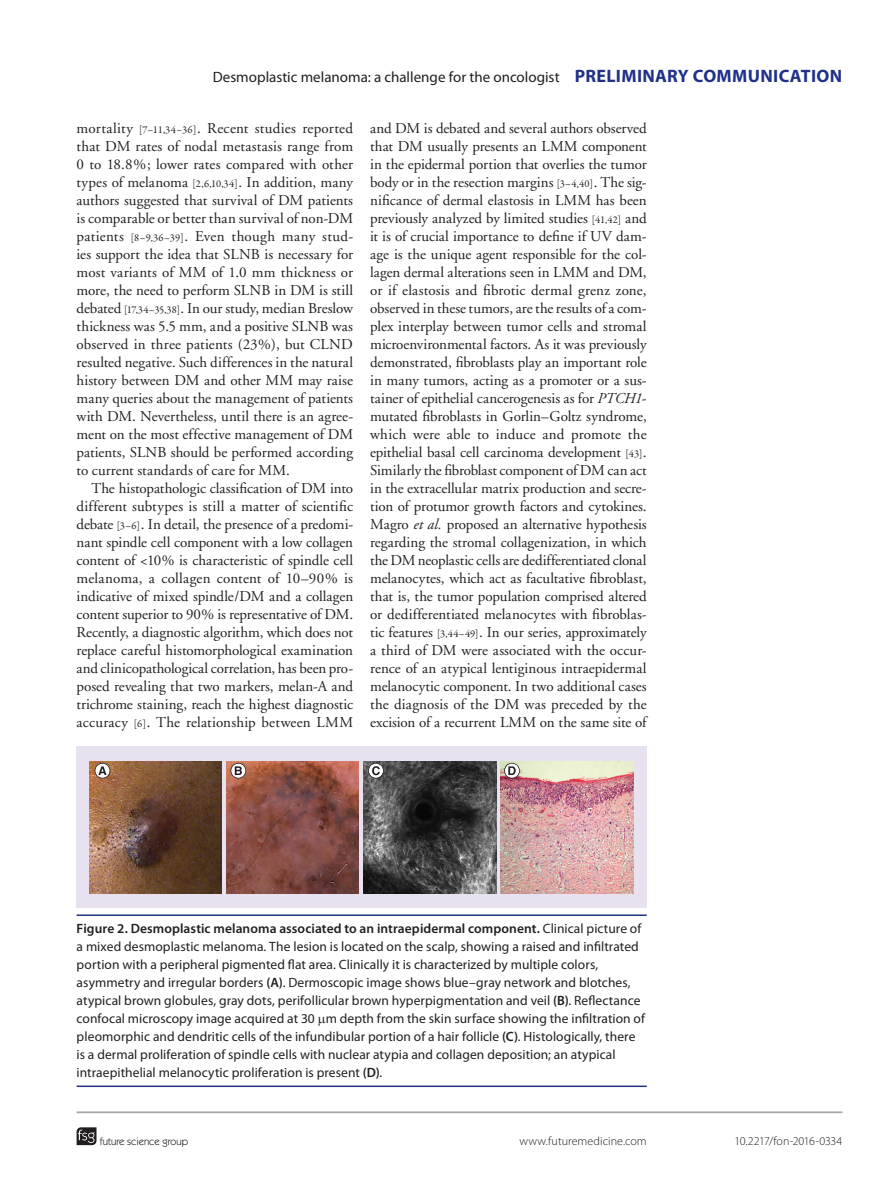
<style>
.page{position:relative;width:885px;height:1191px;background:#fff}
.page>*{position:absolute;margin:0;border:0;box-sizing:border-box;transform-origin:0 0}
.t1{font:15px/18px "Adobe Garamond";letter-spacing:.005em;color:#231f20;text-align:justify}
.t2{font:15px "Myriad Pro";color:#231f20}
.t3{font:13.5px/18px "Myriad Pro";letter-spacing:.005em;color:#231f20}
.t4{font:300 12px "Myriad Pro";letter-spacing:.005em;color:#231f20}
.t5{font:300 12px "Myriad Pro";letter-spacing:-.02em;color:#231f20}
.t6{font:10.5px "Itc Kabel";color:#231f20}
.s1{font-weight:700;font-size:18px;color:#203188}
.s2{font-family:"Garamond Premr Pro";font-size:10.5px}
.s3{font-style:italic}
.s4{font-weight:600}
</style>
<div class="page">
<svg style="left:77px;top:1127px;width:19px;height:18px"></svg>
<hr style="left:77px;top:1111px;width:765px;height:2px;background:#a8a9ad">
<hr style="left:77px;top:914px;width:569px;height:2px;background:#203188">
<hr style="left:77px;top:1085px;width:569px;height:2px;background:#203188">
<div style="left:77px;top:746px;width:569px;height:162px;background:#e8e2f0"></div>
<img style="left:500px;top:762px;width:134px;height:131px">
<img style="left:363px;top:762px;width:133px;height:131px">
<img style="left:226px;top:762px;width:133px;height:131px">
<img style="left:89px;top:762px;width:132px;height:131px">
<svg style="left:95px;top:763px;width:15px;height:15px"></svg>
<svg style="left:230px;top:763px;width:16px;height:15px"></svg>
<svg style="left:368px;top:763px;width:16px;height:15px"></svg>
<svg style="left:504px;top:763px;width:15px;height:15px"></svg>
<p class="t2" style="left:213px;top:67px;width:631px">Desmoplastic melanoma: a challenge for the oncologist <span class="s1">PRELIMINARY COMMUNICATION</span></p>
<p class="t1" style="left:77px;top:119px;width:278px">mortality <span class="s2">[7–11,34–36]</span>. Recent studies reported that DM rates of nodal metastasis range from 0 to 18.8%; lower rates compared with other types of melanoma <span class="s2">[2,6,10,34]</span>. In addition, many authors suggested that survival of DM patients is comparable or better than survival of non-DM patients <span class="s2">[8–9,36–39]</span>. Even though many stud&shy;ies support the idea that SLNB is necessary for most variants of MM of 1.0 mm thickness or more, the need to perform SLNB in DM is still debated <span class="s2">[17,34–35,38]</span>. In our study, median Breslow thickness was 5.5 mm, and a positive SLNB was observed in three patients (23%), but CLND resulted negative. Such differences in the natural history between DM and other MM may raise many queries about the management of patients with DM. Nevertheless, until there is an agree&shy;ment on the most effective management of DM patients, SLNB should be performed according to current standards of care for MM.</p>
<p class="t1" style="left:77px;top:479px;width:278px;text-indent:15px">The histopathologic classification of DM into different subtypes is still a matter of scientific debate <span class="s2">[3–6]</span>. In detail, the presence of a predomi&shy;nant spindle cell component with a low collagen content of &lt;10% is characteristic of spindle cell melanoma, a collagen content of 10–90% is indicative of mixed spindle/DM and a collagen content superior to 90% is representative of DM.<br>Recently, a diagnostic algorithm, which does not replace careful histomorphological examination and clinicopathological correlation, has been pro&shy;posed revealing that two markers, melan-A and trichrome staining, reach the highest diagnostic accuracy <span class="s2">[6]</span>. The relationship between LMM</p>
<p class="t1" style="left:370px;top:119px;width:278px">and DM is debated and several authors observed that DM usually presents an LMM component in the epidermal portion that overlies the tumor body or in the resection margins <span class="s2">[3–4,40]</span>. The sig&shy;nificance of dermal elastosis in LMM has been previously analyzed by limited studies <span class="s2">[41,42]</span> and it is of crucial importance to define if UV dam&shy;age is the unique agent responsible for the col&shy;lagen dermal alterations seen in LMM and DM, or if elastosis and fibrotic dermal grenz zone, observed in these tumors, are the results of a com&shy;plex interplay between tumor cells and stromal microenvironmental factors. As it was previously demonstrated, fibroblasts play an important role in many tumors, acting as a promoter or a sus&shy;tainer of epithelial cancerogenesis as for <span class="s3">PTCH1</span>- mutated fibroblasts in Gorlin–Goltz syndrome, which were able to induce and promote the epithelial basal cell carcinoma development <span class="s2">[43]</span>.<br>Similarly the fibroblast component of DM can act in the extracellular matrix production and secre&shy;tion of protumor growth factors and cytokines.<br>Magro <span class="s3">et al.</span> proposed an alternative hypothesis regarding the stromal collagenization, in which the DM neoplastic cells are dedifferentiated clonal melanocytes, which act as facultative fibroblast, that is, the tumor population comprised altered or dedifferentiated melanocytes with fibroblas&shy;tic features <span class="s2">[3,44–49]</span>. In our series, approximately a third of DM were associated with the occur&shy;rence of an atypical lentiginous intraepidermal melanocytic component. In two additional cases the diagnosis of the DM was preceded by the excision of a recurrent LMM on the same site of</p>
<p class="t3" style="left:77px;top:919px;width:570px"><span class="s4">Figure 2. Desmoplastic melanoma associated to an intraepidermal component.</span> Clinical picture of a mixed desmoplastic melanoma. The lesion is located on the scalp, showing a raised and infiltrated portion with a peripheral pigmented flat area. Clinically it is characterized by multiple colors, asymmetry and irregular borders <span class="s4">(A)</span>. Dermoscopic image shows blue–gray network and blotches, atypical brown globules, gray dots, perifollicular brown hyperpigmentation and veil <span class="s4">(B)</span>. Reflectance confocal microscopy image acquired at 30 m depth from the skin surface showing the infiltration of pleomorphic and dendritic cells of the infundibular portion of a hair follicle <span class="s4">(C)</span>. Histologically, there is a dermal proliferation of spindle cells with nuclear atypia and collagen deposition; an atypical intraepithelial melanocytic proliferation is present <span class="s4">(D)</span>.</p>
<p class="t6" style="left:100px;top:1135px;width:90px">future science group</p>
<p class="t4" style="left:519px;top:1134px;width:129px">www.futuremedicine.com</p>
<p class="t5" style="left:734px;top:1134px;width:109px">10.2217/fon-2016-0334</p>
</div>
